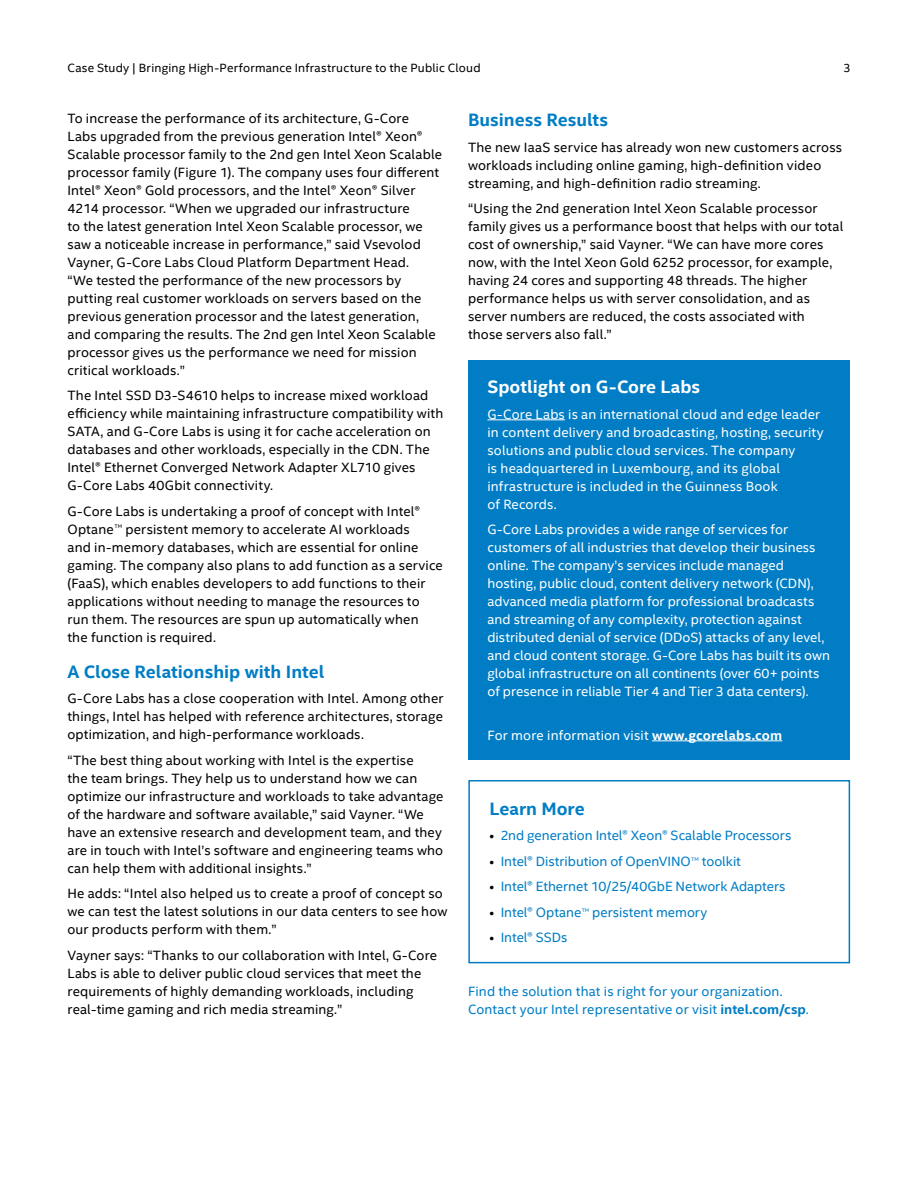
<style>
.page{position:relative;width:918px;height:1188px;background:#fff}
.page>*{position:absolute;margin:0;border:0;box-sizing:border-box;transform-origin:0 0}
.t1{font:700 18px "Intel Clear";color:#007dc5}
.t2{font:700 18px "Intel Clear";color:#fff}
.t3{font:13.5px/18px "Intel Clear";letter-spacing:.01em;color:#000}
.t4{font:13.5px/18px "Intel Clear";letter-spacing:.005em;color:#fff}
.t5{font:13.5px/18px "Intel Clear";color:#007dc5}
.t6{font:12px "Intel Clear";letter-spacing:.015em;color:#000}
.t7{font:5.25px "Intel Clear";color:#007dc5}
.t8{font:5.25px "Intel Clear";color:#000}
.s1{font-weight:700}
.s2{color:#000}
</style>
<div class="page">
<div style="left:468px;top:360px;width:382px;height:399px;background:#007dc5"></div>
<hr style="left:488px;top:419px;width:77px;height:1px;background:#fff">
<hr style="left:652px;top:740px;width:130px;height:1px;background:#fff">
<div style="left:468px;top:780px;width:382px;height:183px;border:2px solid #007dc5"></div>
<p class="t6" style="left:68px;top:60px;width:415px">Case Study | Bringing High-Performance Infrastructure to the Public Cloud</p>
<p class="t6" style="left:843px;top:60px;width:9px">3</p>
<p class="t3" style="left:68px;top:109px;width:376px">To increase the performance of its architecture, G-Core<br>Labs upgraded from the previous generation Intel® Xeon® Scalable processor family to the 2nd gen Intel Xeon Scalable processor family (Figure 1). The company uses four different Intel® Xeon® Gold processors, and the Intel® Xeon® Silver 4214 processor. “When we upgraded our infrastructure<br>to the latest generation Intel Xeon Scalable processor, we saw a noticeable increase in performance,” said Vsevolod Vayner, G-Core Labs Cloud Platform Department Head.<br>“We tested the performance of the new processors by putting real customer workloads on servers based on the previous generation processor and the latest generation, and comparing the results. The 2nd gen Intel Xeon Scalable processor gives us the performance we need for mission critical workloads.”</p>
<p class="t3" style="left:68px;top:386px;width:377px">The Intel SSD D3-S4610 helps to increase mixed workload efficiency while maintaining infrastructure compatibility with SATA, and G-Core Labs is using it for cache acceleration on databases and other workloads, especially in the CDN. The Intel® Ethernet Converged Network Adapter XL710 gives G-Core Labs 40Gbit connectivity.</p>
<p class="t3" style="left:68px;top:502px;width:354px">G-Core Labs is undertaking a proof of concept with Intel®<br>Optane</p>
<h1 class="t1" style="left:468px;top:108px;width:142px">Business Results</h1>
<p class="t3" style="left:468px;top:138px;width:376px">The new IaaS service has already won new customers across workloads including online gaming, high-definition video streaming, and high-definition radio streaming.</p>
<p class="t3" style="left:468px;top:199px;width:377px">“Using the 2nd generation Intel Xeon Scalable processor family gives us a performance boost that helps with our total cost of ownership,” said Vayner. “We can have more cores now, with the Intel Xeon Gold 6252 processor, for example, having 24 cores and supporting 48 threads. The higher performance helps us with server consolidation, and as server numbers are reduced, the costs associated with<br>those servers also fall.”</p>
<h1 class="t2" style="left:488px;top:375px;width:214px">Spotlight on G-Core Labs</h1>
<p class="t4" style="left:488px;top:405px;width:338px">G-Core Labs is an international cloud and edge leader in content delivery and broadcasting, hosting, security solutions and public cloud services. The company<br>is headquartered in Luxembourg, and its global infrastructure is included in the Guinness Book<br>of Records.</p>
<p class="t4" style="left:488px;top:520px;width:344px">G-Core Labs provides a wide range of services for customers of all industries that develop their business online. The company’s services include managed hosting, public cloud, content delivery network (CDN), advanced media platform for professional broadcasts and streaming of any complexity, protection against distributed denial of service (DDoS) attacks of any level, and cloud content storage. G-Core Labs has built its own global infrastructure on all continents (over 60+ points of presence in reliable Tier 4 and Tier 3 data centers).</p>
<p class="t4" style="left:488px;top:726px;width:296px">For more information visit <span class="s1">www.gcorelabs.com</span></p>
<p class="t3" style="left:68px;top:520px;width:377px;text-indent:58px">persistent memory to accelerate AI workloads<br>and in-memory databases, which are essential for online gaming. The company also plans to add function as a service (FaaS), which enables developers to add functions to their applications without needing to manage the resources to run them. The resources are spun up automatically when<br>the function is required.</p>
<h1 class="t1" style="left:68px;top:659px;width:259px">A Close Relationship with Intel</h1>
<p class="t3" style="left:68px;top:689px;width:378px;text-align:justify">G-Core Labs has a close cooperation with Intel. Among other things, Intel has helped with reference architectures, storage optimization, and high-performance workloads.</p>
<p class="t3" style="left:68px;top:751px;width:377px">“The best thing about working with Intel is the expertise<br>the team brings. They help us to understand how we can optimize our infrastructure and workloads to take advantage of the hardware and software available,” said Vayner. “We have an extensive research and development team, and they are in touch with Intel’s software and engineering teams who can help them with additional insights.”</p>
<p class="t3" style="left:68px;top:884px;width:381px">He adds: “Intel also helped us to create a proof of concept so we can test the latest solutions in our data centers to see how our products perform with them.”</p>
<p class="t3" style="left:68px;top:946px;width:371px">Vayner says: “Thanks to our collaboration with Intel, G-Core Labs is able to deliver public cloud services that meet the requirements of highly demanding workloads, including real-time gaming and rich media streaming.”</p>
<p class="t8" style="left:114px;top:522px;width:9px">TM</p>
<h1 class="t1" style="left:489px;top:796px;width:97px">Learn More</h1>
<p class="t5" style="left:489px;top:826px;width:303px"><span class="s2">•</span> 2nd generation Intel® Xeon® Scalable Processors</p>
<p class="t5" style="left:489px;top:852px;width:203px"><span class="s2">•</span> Intel® Distribution of OpenVINO</p>
<p class="t7" style="left:691px;top:856px;width:9px">TM</p>
<p class="t5" style="left:702px;top:852px;width:41px">toolkit</p>
<p class="t5" style="left:489px;top:877px;width:298px"><span class="s2">•</span> Intel® Ethernet 10/25/40GbE Network Adapters</p>
<p class="t5" style="left:489px;top:903px;width:93px"><span class="s2">•</span> Intel® Optane</p>
<p class="t7" style="left:582px;top:907px;width:9px">TM</p>
<p class="t5" style="left:592px;top:903px;width:117px">persistent memory</p>
<p class="t5" style="left:489px;top:928px;width:80px"><span class="s2">•</span> Intel® SSDs</p>
<p class="t5" style="left:468px;top:982px;width:342px">Find the solution that is right for your organization.<br>Contact your Intel representative or visit <span class="s1">intel.com/csp</span>.</p>
</div>
